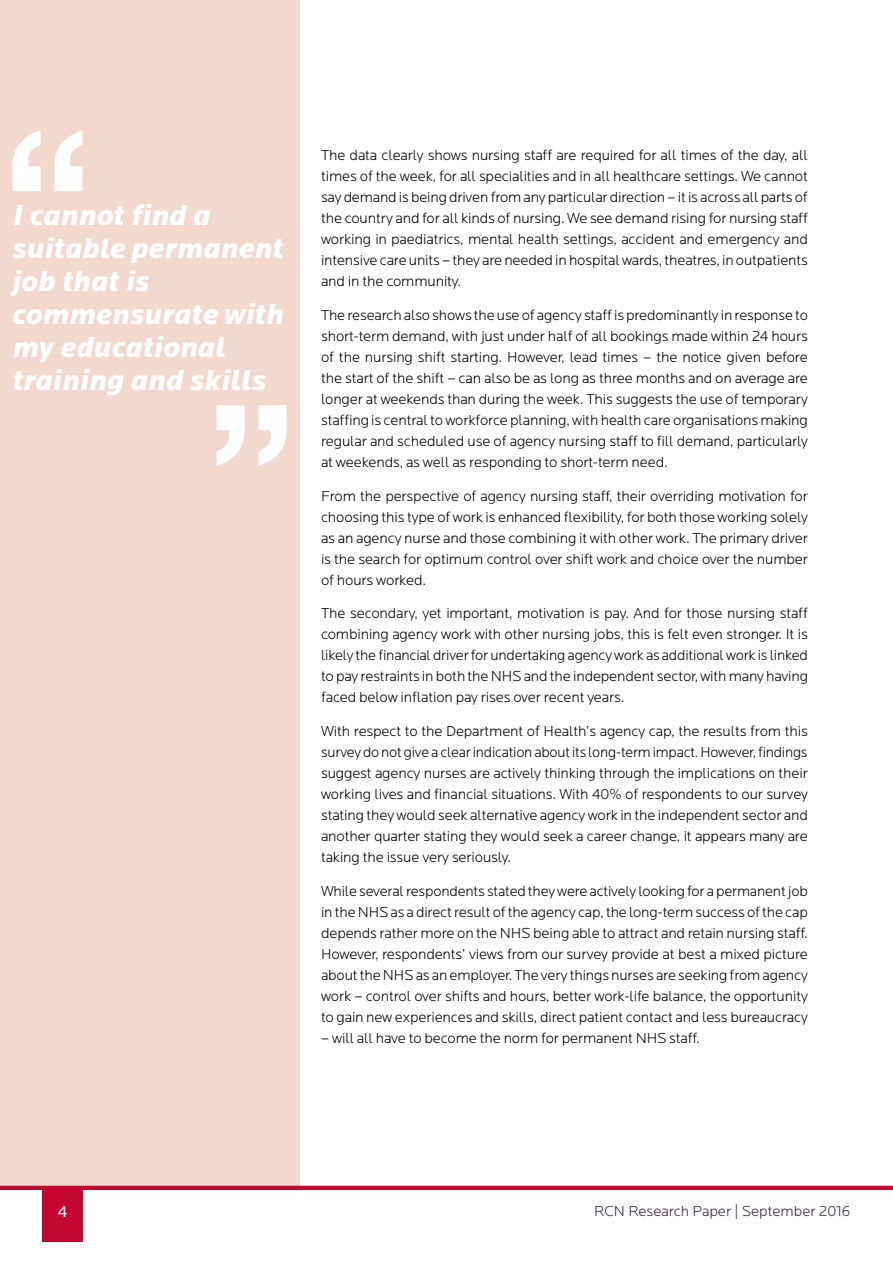
<style>
.page{position:relative;width:893px;height:1263px;background:#fff}
.page>*{position:absolute;margin:0;border:0;box-sizing:border-box;transform-origin:0 0}
.t1{font:291.15px "Lily UPC";color:#fff}
.t2{font:italic 900 30px/33px "Locator";letter-spacing:.01em;color:#fff}
.t3{font:16.5px "Locator";color:#fff}
.t4{font:300 15px/21px "Locator";letter-spacing:-.01em;color:#000;text-align:justify}
.t5{font:300 15px "Locator";color:#332444}
</style>
<div class="page">
<div style="left:0;top:0;width:300px;height:1188px;background:#f2d9d0"></div>
<div style="left:43px;top:1188px;width:40px;height:53px;background:#c30730"></div>
<hr style="left:0;top:1186px;width:893px;height:4px;background:#c30730">
<h1 class="t1" style="left:5px;top:41px;width:98px">“</h1>
<h2 class="t2" style="left:13px;top:199px;width:273px">I cannot find a suitable permanent job that is commensurate with my educational training and skills</h2>
<h1 class="t1" style="left:203px;top:315px;width:98px">”</h1>
<p class="t4" style="left:321px;top:145px;width:488px">The data clearly shows nursing staff are required for all times of the day, all times of the week, for all specialities and in all healthcare settings. We cannot say demand is being driven from any particular direction – it is across all parts of the country and for all kinds of nursing. We see demand rising for nursing staff working in paediatrics, mental health settings, accident and emergency and intensive care units – they are needed in hospital wards, theatres, in outpatients and in the community.</p>
<p class="t4" style="left:321px;top:305px;width:488px">The research also shows the use of agency staff is predominantly in response to short-term demand, with just under half of all bookings made within 24 hours of the nursing shift starting. However, lead times – the notice given before the start of the shift – can also be as long as three months and on average are longer at weekends than during the week. This suggests the use of temporary staffing is central to workforce planning, with health care organisations making regular and scheduled use of agency nursing staff to fill demand, particularly at weekends, as well as responding to short-term need.</p>
<p class="t4" style="left:321px;top:485px;width:488px">From the perspective of agency nursing staff, their overriding motivation for choosing this type of work is enhanced flexibility, for both those working solely as an agency nurse and those combining it with other work. The primary driver is the search for optimum control over shift work and choice over the number of hours worked.</p>
<p class="t4" style="left:321px;top:603px;width:489px">The secondary, yet important, motivation is pay. And for those nursing staff combining agency work with other nursing jobs, this is felt even stronger. It is likely the financial driver for undertaking agency work as additional work is linked to pay restraints in both the NHS and the independent sector, with many having faced below inflation pay rises over recent years.</p>
<p class="t4" style="left:321px;top:721px;width:488px">With respect to the Department of Health’s agency cap, the results from this survey do not give a clear indication about its long-term impact. However, findings suggest agency nurses are actively thinking through the implications on their working lives and financial situations. With 40% of respondents to our survey stating they would seek alternative agency work in the independent sector and another quarter stating they would seek a career change, it appears many are taking the issue very seriously.</p>
<p class="t4" style="left:321px;top:881px;width:488px">While several respondents stated they were actively looking for a permanent job in the NHS as a direct result of the agency cap, the long-term success of the cap depends rather more on the NHS being able to attract and retain nursing staff.<br>However, respondents’ views from our survey provide at best a mixed picture about the NHS as an employer. The very things nurses are seeking from agency work – control over shifts and hours, better work-life balance, the opportunity to gain new experiences and skills, direct patient contact and less bureaucracy</p>
<p class="t4" style="left:321px;top:1028px;width:380px">– will all have to become the norm for permanent NHS staff.</p>
<p class="t3" style="left:58px;top:1203px;width:11px">4</p>
<p class="t5" style="left:594px;top:1203px;width:258px">RCN Research Paper | September 2016</p>
</div>
